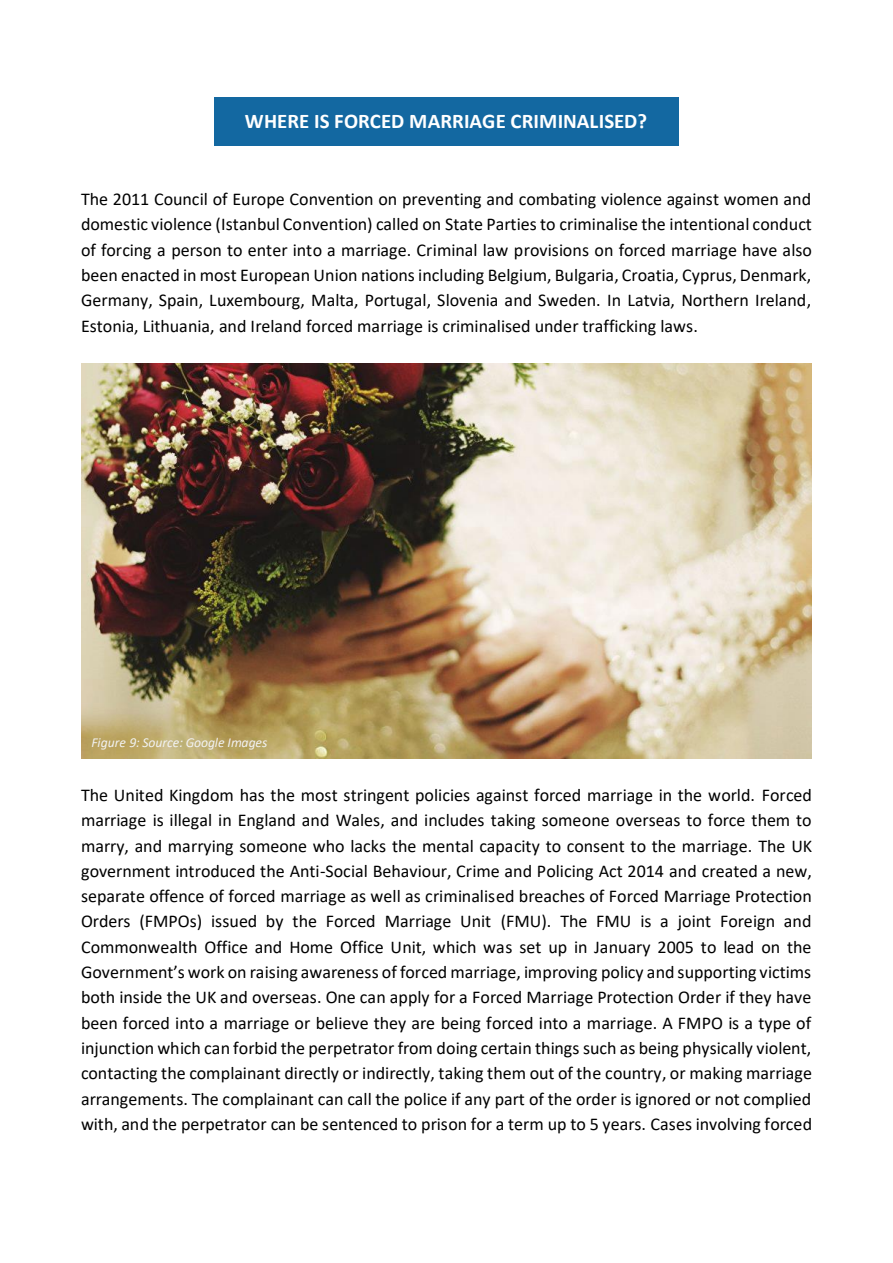
<style>
.page{position:relative;width:893px;height:1263px;background:#fff}
.page>*{position:absolute;margin:0;border:0;box-sizing:border-box;transform-origin:0 0}
.t1{font:700 20.85px "Calibri";letter-spacing:.005em;color:#fff}
.t2{font:18px/25.3px "Calibri";color:#000;text-align:justify}
.t3{font:italic 13.65px "Calibri";color:#f2f2f2}
</style>
<div class="page">
<div style="left:214px;top:97px;width:465px;height:49px;background:#1368a1"></div>
<img style="left:81px;top:363px;width:730px;height:395px">
<p class="t1" style="left:245px;top:112px;width:404px">WHERE IS FORCED MARRIAGE CRIMINALISED?</p>
<p class="t2" style="left:81px;top:188px;width:732px">The 2011 Council of Europe Convention on preventing and combating violence against women and domestic violence (Istanbul Convention) called on State Parties to criminalise the intentional conduct of forcing a person to enter into a marriage. Criminal law provisions on forced marriage have also been enacted in most European Union nations including Belgium, Bulgaria, Croatia, Cyprus, Denmark, Germany, Spain, Luxembourg, Malta, Portugal, Slovenia and Sweden. In Latvia, Northern Ireland, Estonia, Lithuania, and Ireland forced marriage is criminalised under trafficking laws.</p>
<p class="t3" style="left:91px;top:737px;width:177px">Figure 9: Source: Google Images</p>
<p class="t2" style="left:81px;top:784px;width:733px">The United Kingdom has the most stringent policies against forced marriage in the world. Forced marriage is illegal in England and Wales, and includes taking someone overseas to force them to marry, and marrying someone who lacks the mental capacity to consent to the marriage. The UK government introduced the Anti-Social Behaviour, Crime and Policing Act 2014 and created a new, separate offence of forced marriage as well as criminalised breaches of Forced Marriage Protection Orders (FMPOs) issued by the Forced Marriage Unit (FMU). The FMU is a joint Foreign and Commonwealth Office and Home Office Unit, which was set up in January 2005 to lead on the Government’s work on raising awareness of forced marriage, improving policy and supporting victims both inside the UK and overseas. One can apply for a Forced Marriage Protection Order if they have been forced into a marriage or believe they are being forced into a marriage. A FMPO is a type of injunction which can forbid the perpetrator from doing certain things such as being physically violent, contacting the complainant directly or indirectly, taking them out of the country, or making marriage arrangements. The complainant can call the police if any part of the order is ignored or not complied with, and the perpetrator can be sentenced to prison for a term up to 5 years. Cases involving forced</p>
</div>
